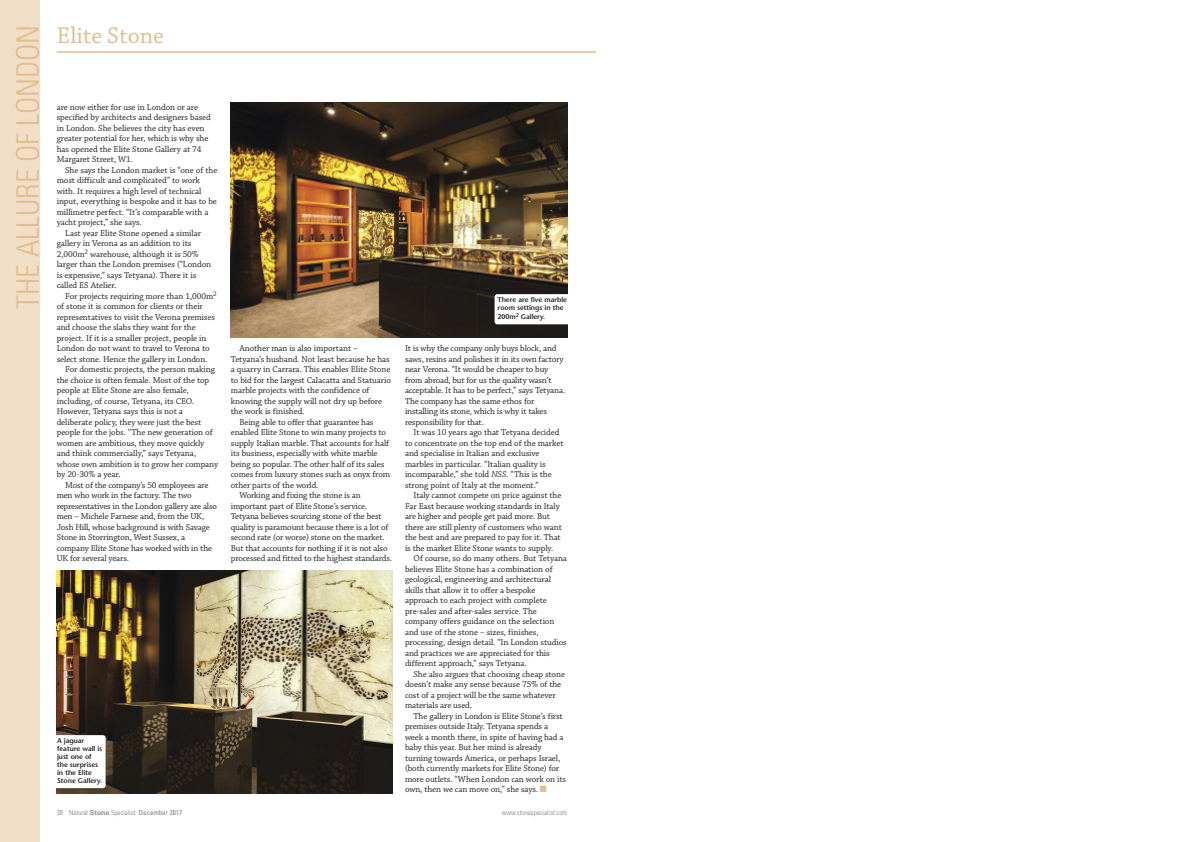
<style>
.page{position:relative;width:1191px;height:842px;background:#fff}
.page>*{position:absolute;margin:0;border:0;box-sizing:border-box;transform-origin:0 0}
.t1{font:300 condensed 31px "Univers";color:#e3bc8f}
.t2{font:24px "Chaparral Pro";color:#e3bc8f}
.t3{font:9px/10.5px "Chaparral Pro";letter-spacing:-.01em;color:#272627}
.t4{font:600 7px/8px "Stone Sans";letter-spacing:-.01em;color:#272627}
.t5{font:300 condensed 7px "Univers";color:#7d7d7d}
.s1{font-style:italic}
.s2{color:#e3bc8f}
.s3{font-weight:700;font-stretch:normal;color:#939393}
.s4{font-weight:400}
</style>
<div class="page">
<div style="left:0;top:0;width:40px;height:842px;background:#f1dec7"></div>
<hr style="left:57px;top:51px;width:538px;height:2px;background:#e3bc8f">
<img style="left:231px;top:102px;width:336px;height:235px">
<img style="left:57px;top:570px;width:336px;height:224px">
<div style="left:54px;top:735px;width:52px;height:53px;background:#fff;border-radius:3px"></div>
<div style="left:494px;top:294px;width:83px;height:30px;background:#fff;border-radius:3px"></div>
<h1 class="t1" style="left:17px;top:309px;width:286px;rotate:-90deg">THE ALLURE OF LONDON</h1>
<h2 class="t2" style="left:57px;top:27px;width:109px">Elite Stone</h2>
<p class="t3" style="left:57px;top:102px;width:156px">are now either for use in London or are specified by architects and designers based in London. She believes the city has even greater potential for her, which is why she has opened the Elite Stone Gallery at 74<br>Margaret Street, W1.</p>
<p class="t3" style="left:65px;top:165px;width:154px">She says the London market is “one of the</p>
<p class="t3" style="left:57px;top:176px;width:145px">most difficult and complicated” to work</p>
<p class="t3" style="left:57px;top:186px;width:146px">with. It requires a high level of technical</p>
<p class="t3" style="left:57px;top:197px;width:162px">input, everything is bespoke and it has to be</p>
<p class="t3" style="left:57px;top:207px;width:153px">millimetre perfect. “It’s comparable with a</p>
<p class="t3" style="left:57px;top:218px;width:87px">yacht project,” she says.</p>
<p class="t3" style="left:65px;top:228px;width:137px">Last year Elite Stone opened a similar</p>
<p class="t3" style="left:57px;top:239px;width:136px">gallery in Verona as an addition to its</p>
<p class="t3" style="left:57px;top:249px;width:144px">2,000m<sup>2</sup> warehouse, although it is 50%</p>
<p class="t3" style="left:57px;top:260px;width:156px">larger than the London premises (“London</p>
<p class="t3" style="left:57px;top:270px;width:141px">is expensive,” says Tetyana). There it is</p>
<p class="t3" style="left:57px;top:281px;width:62px">called ES Atelier.</p>
<p class="t3" style="left:65px;top:291px;width:153px">For projects requiring more than 1,000m<sup>2</sup></p>
<p class="t3" style="left:57px;top:302px;width:148px">of stone it is common for clients or their</p>
<p class="t3" style="left:57px;top:312px;width:160px">representatives to visit the Verona premises</p>
<p class="t3" style="left:57px;top:323px;width:140px">and choose the slabs they want for the</p>
<p class="t3" style="left:57px;top:333px;width:151px">project. If it is a smaller project, people in</p>
<p class="t3" style="left:57px;top:344px;width:154px">London do not want to travel to Verona to</p>
<p class="t3" style="left:57px;top:354px;width:152px">select stone. Hence the gallery in London.</p>
<p class="t3" style="left:65px;top:365px;width:151px">For domestic projects, the person making</p>
<p class="t3" style="left:57px;top:375px;width:154px">the choice is often female. Most of the top</p>
<p class="t3" style="left:57px;top:386px;width:134px">people at Elite Stone are also female,</p>
<p class="t3" style="left:57px;top:396px;width:139px">including, of course, Tetyana, its CEO.</p>
<p class="t3" style="left:57px;top:407px;width:128px">However, Tetyana says this is not a</p>
<p class="t3" style="left:57px;top:417px;width:146px">deliberate policy, they were just the best</p>
<p class="t3" style="left:57px;top:428px;width:158px">people for the jobs. “The new generation of</p>
<p class="t3" style="left:57px;top:438px;width:149px">women are ambitious, they move quickly</p>
<p class="t3" style="left:57px;top:449px;width:141px">and think commercially,” says Tetyana,</p>
<p class="t3" style="left:57px;top:459px;width:163px">whose own ambition is to grow her company</p>
<p class="t3" style="left:57px;top:470px;width:65px">by 20-30% a year.</p>
<p class="t3" style="left:65px;top:480px;width:145px">Most of the company’s 50 employees are</p>
<p class="t3" style="left:57px;top:491px;width:136px">men who work in the factory. The two</p>
<p class="t3" style="left:57px;top:501px;width:162px">representatives in the London gallery are also</p>
<p class="t3" style="left:57px;top:512px;width:149px">men – Michele Farnese and, from the UK,</p>
<p class="t3" style="left:57px;top:522px;width:155px">Josh Hill, whose background is with Savage</p>
<p class="t3" style="left:57px;top:533px;width:130px">Stone in Storrington, West Sussex, a</p>
<p class="t3" style="left:57px;top:543px;width:157px">company Elite Stone has worked with in the</p>
<p class="t3" style="left:57px;top:554px;width:74px">UK for several years.</p>
<p class="t3" style="left:239px;top:344px;width:120px">Another man is also important –</p>
<p class="t3" style="left:231px;top:354px;width:160px">Tetyana’s husband. Not least because he has</p>
<p class="t3" style="left:231px;top:365px;width:161px">a quarry in Carrara. This enables Elite Stone</p>
<p class="t3" style="left:231px;top:375px;width:162px">to bid for the largest Calacatta and Statuario</p>
<p class="t3" style="left:231px;top:386px;width:140px">marble projects with the confidence of</p>
<p class="t3" style="left:231px;top:396px;width:153px">knowing the supply will not dry up before</p>
<p class="t3" style="left:231px;top:407px;width:75px">the work is finished.</p>
<p class="t3" style="left:239px;top:417px;width:136px">Being able to offer that guarantee has</p>
<p class="t3" style="left:231px;top:428px;width:157px">enabled Elite Stone to win many projects to</p>
<p class="t3" style="left:231px;top:438px;width:160px">supply Italian marble. That accounts for half</p>
<p class="t3" style="left:231px;top:449px;width:148px">its business, especially with white marble</p>
<p class="t3" style="left:231px;top:459px;width:155px">being so popular. The other half of its sales</p>
<p class="t3" style="left:231px;top:470px;width:161px">comes from luxury stones such as onyx from</p>
<p class="t3" style="left:231px;top:480px;width:89px">other parts of the world.</p>
<p class="t3" style="left:239px;top:491px;width:123px">Working and fixing the stone is an</p>
<p class="t3" style="left:231px;top:501px;width:138px">important part of Elite Stone’s service.</p>
<p class="t3" style="left:231px;top:512px;width:152px">Tetyana believes sourcing stone of the best</p>
<p class="t3" style="left:231px;top:522px;width:159px">quality is paramount because there is a lot of</p>
<p class="t3" style="left:231px;top:533px;width:155px">second rate (or worse) stone on the market.</p>
<p class="t3" style="left:231px;top:543px;width:158px">But that accounts for nothing if it is not also</p>
<p class="t3" style="left:231px;top:554px;width:163px">processed and fitted to the highest standards.</p>
<p class="t4" style="left:57px;top:737px;width:47px">A jaguar feature wall is just one of the surprises in the Elite<br>Stone Gallery.</p>
<p class="t4" style="left:497px;top:297px;width:71px">There are five marble room settings in the</p>
<p class="t4" style="left:497px;top:314px;width:49px">200m<sup>2</sup> Gallery.</p>
<p class="t3" style="left:405px;top:344px;width:162px">It is why the company only buys block, and saws, resins and polishes it in its own factory near Verona. “It would be cheaper to buy from abroad, but for us the quality wasn’t acceptable. It has to be perfect,” says Tetyana.<br>The company has the same ethos for installing its stone, which is why it takes responsibility for that.</p>
<p class="t3" style="left:405px;top:428px;width:160px;text-indent:9px">It was 10 years ago that Tetyana decided to concentrate on the top end of the market and specialise in Italian and exclusive marbles in particular. “Italian quality is incomparable,” she told <span class="s1">NSS</span>. “This is the strong point of Italy at the moment.”</p>
<p class="t3" style="left:413px;top:491px;width:149px">Italy cannot compete on price against the</p>
<p class="t3" style="left:405px;top:501px;width:156px">Far East because working standards in Italy</p>
<p class="t3" style="left:405px;top:512px;width:147px">are higher and people get paid more. But</p>
<p class="t3" style="left:405px;top:522px;width:158px">there are still plenty of customers who want</p>
<p class="t3" style="left:405px;top:533px;width:157px">the best and are prepared to pay for it. That</p>
<p class="t3" style="left:405px;top:543px;width:150px">is the market Elite Stone wants to supply.</p>
<p class="t3" style="left:413px;top:554px;width:155px">Of course, so do many others. But Tetyana</p>
<p class="t3" style="left:405px;top:564px;width:149px">believes Elite Stone has a combination of</p>
<p class="t3" style="left:405px;top:575px;width:147px">geological, engineering and architectural</p>
<p class="t3" style="left:405px;top:585px;width:132px">skills that allow it to offer a bespoke</p>
<p class="t3" style="left:405px;top:596px;width:143px">approach to each project with complete</p>
<p class="t3" style="left:405px;top:606px;width:133px">pre-sales and after-sales service. The</p>
<p class="t3" style="left:405px;top:617px;width:151px">company offers guidance on the selection</p>
<p class="t3" style="left:405px;top:627px;width:135px">and use of the stone – sizes, finishes,</p>
<p class="t3" style="left:405px;top:638px;width:163px">processing, design detail. “In London studios</p>
<p class="t3" style="left:405px;top:648px;width:146px">and practices we are appreciated for this</p>
<p class="t3" style="left:405px;top:659px;width:123px">different approach,” says Tetyana.</p>
<p class="t3" style="left:413px;top:669px;width:153px">She also argues that choosing cheap stone</p>
<p class="t3" style="left:405px;top:680px;width:158px">doesn’t make any sense because 75% of the</p>
<p class="t3" style="left:405px;top:690px;width:152px">cost of a project will be the same whatever</p>
<p class="t3" style="left:405px;top:701px;width:69px">materials are used.</p>
<p class="t3" style="left:413px;top:711px;width:151px">The gallery in London is Elite Stone’s first</p>
<p class="t3" style="left:405px;top:722px;width:145px">premises outside Italy. Tetyana spends a</p>
<p class="t3" style="left:405px;top:732px;width:160px">week a month there, in spite of having had a</p>
<p class="t3" style="left:405px;top:743px;width:138px">baby this year. But her mind is already</p>
<p class="t3" style="left:405px;top:753px;width:157px">turning towards America, or perhaps Israel,</p>
<p class="t3" style="left:405px;top:764px;width:156px">(both currently markets for Elite Stone) for</p>
<p class="t3" style="left:405px;top:774px;width:163px">more outlets. “When London can work on its</p>
<p class="t3" style="left:405px;top:785px;width:143px">own, then we can move on,” she says. <span class="s2">■</span></p>
<p class="t5" style="left:57px;top:810px;width:127px">38 Natural <span class="s3">Stone</span> Specialist <span class="s4">December 2017</span></p>
<p class="t5" style="left:502px;top:810px;width:67px">www.stonespecialist.com</p>
</div>
